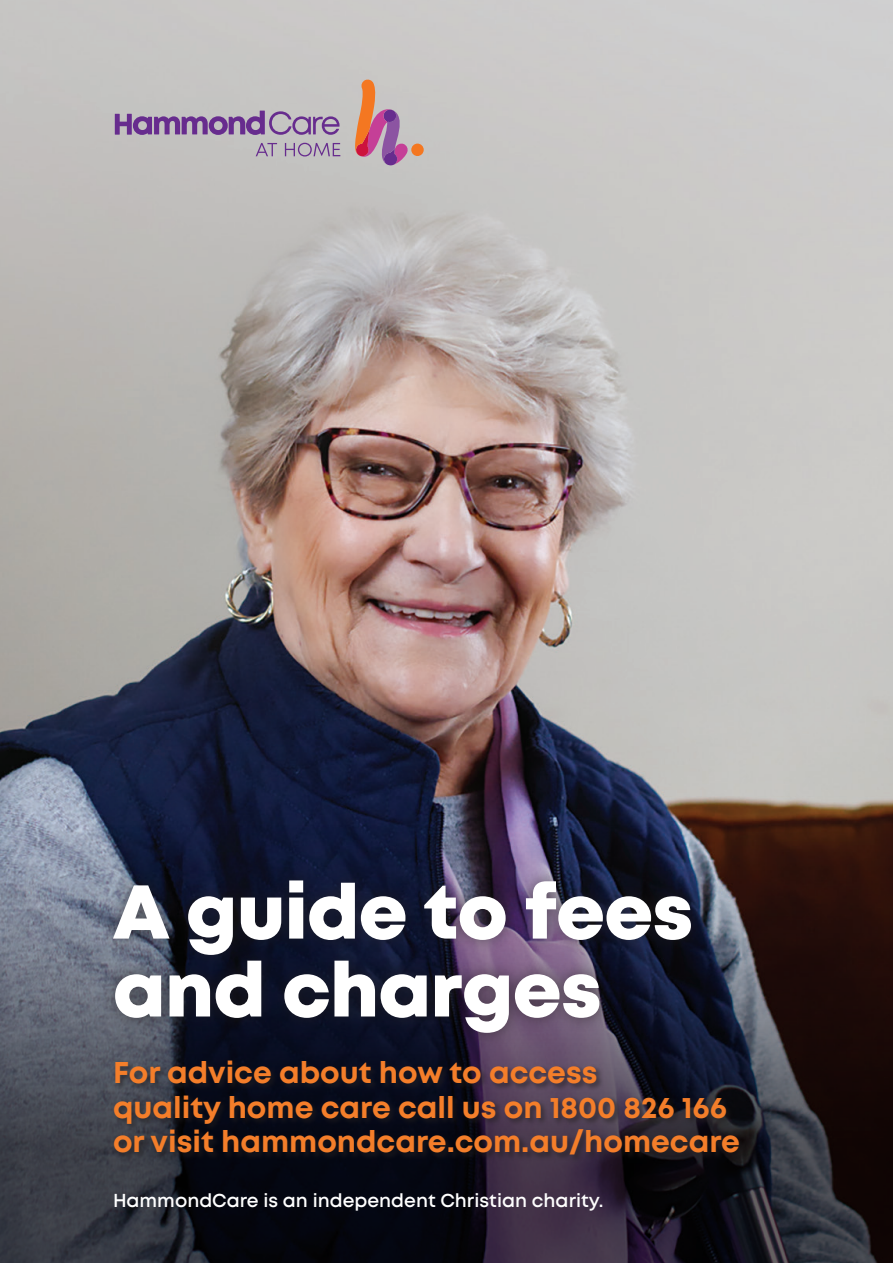
<style>
.page{position:relative;width:893px;height:1263px;background:#fff}
.page>*{position:absolute;margin:0;border:0;box-sizing:border-box;transform-origin:0 0}
.subhead{font:800 76.05px/77.8px "Mont";letter-spacing:-.005em;color:#fff}
.t1{font:700 30px/34.5px "Mont";color:#f47e2a}
.t2{font:600 18.75px "Mont";color:#fff}
</style>
<div class="page">
<img style="left:0;top:0;width:893px;height:587px">
<img style="left:0;top:587px;width:893px;height:676px">
<div style="left:112px;top:1059px;width:635px;height:104px;background:#231f20;opacity:.52"></div>
<svg style="left:115px;top:111px;width:225px;height:24px;background:#9c82ab"></svg>
<div style="left:411px;top:144px;width:13px;height:12px;background:#f47721;border-radius:50%"></div>
<svg style="left:355px;top:79px;width:53px;height:86px;background:#c38c97"></svg>
<svg style="left:256px;top:143px;width:21px;height:13px"></svg>
<svg style="left:285px;top:143px;width:55px;height:13px"></svg>
<div style="left:99px;top:865px;width:606px;height:183px;background:#231f20;opacity:.59"></div>
<p class="subhead" style="left:113px;top:874px;width:582px">A guide to fees and charges</p>
<p class="t1" style="left:113px;top:1056px;width:629px">For advice about how to access<br>quality home care call us on 1800 826 166 or visit hammondcare.com.au/homecare</p>
<p class="t2" style="left:113px;top:1189px;width:492px">HammondCare is an independent Christian charity.</p>
</div>
